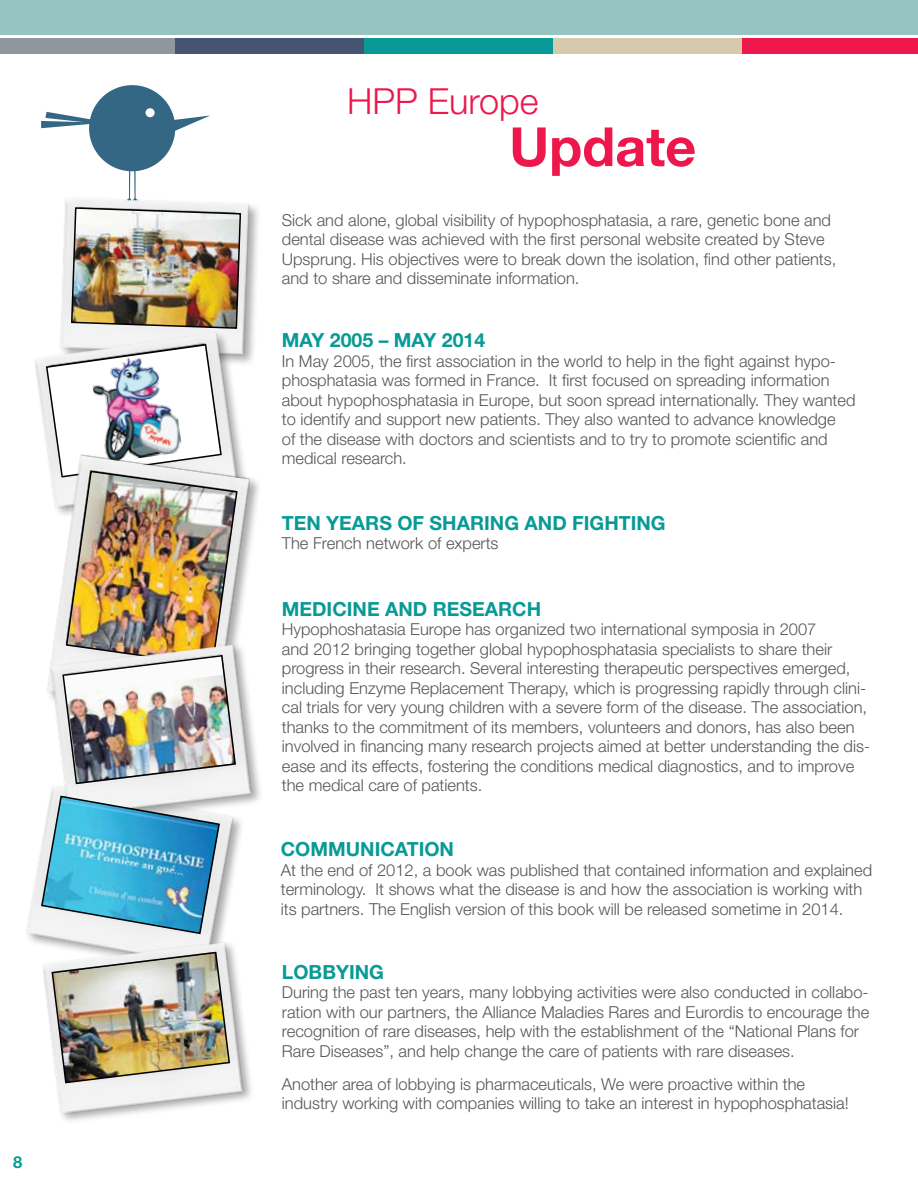
<style>
.page{position:relative;width:918px;height:1188px;background:#fff}
.page>*{position:absolute;margin:0;border:0;box-sizing:border-box;transform-origin:0 0}
.t1{font:700 54px "Helvetica Neue LT Std";color:#ed174c}
.t2{font:300 36px "Helvetica Neue LT Std";color:#ed174c}
.t3{font:700 19.5px "Helvetica Neue LT Std";color:#089a96}
.t4{font:300 16.5px/19.5px "Helvetica Neue LT Std";color:#585558}
.t5{font:700 16.5px "Helvetica Neue LT Std";color:#089a96}
</style>
<div class="page">
<div style="left:0;top:0;width:918px;height:35px;background:#97c3c2"></div>
<div style="left:742px;top:39px;width:176px;height:15px;background:#ed174c"></div>
<div style="left:554px;top:39px;width:188px;height:15px;background:#d7c9ab"></div>
<div style="left:364px;top:39px;width:190px;height:15px;background:#089a96"></div>
<div style="left:176px;top:39px;width:188px;height:15px;background:#465474"></div>
<div style="left:0;top:39px;width:176px;height:15px;background:#91969d"></div>
<img style="left:27px;top:831px;width:214px;height:96px">
<img style="left:26px;top:927px;width:226px;height:194px">
<img style="left:242px;top:203px;width:16px;height:114px">
<img style="left:51px;top:951px;width:180px;height:133px">
<img style="left:41px;top:85px;width:201px;height:232px">
<img style="left:34px;top:317px;width:221px;height:135px">
<img style="left:238px;top:452px;width:21px;height:177px">
<img style="left:50px;top:629px;width:210px;height:202px">
<img style="left:45px;top:343px;width:193px;height:442px">
<img style="left:40px;top:795px;width:181px;height:140px">
<p class="t5" style="left:13px;top:1152px;width:11px">8</p>
<h2 class="t2" style="left:347px;top:79px;width:193px">HPP Europe</h2>
<h1 class="t1" style="left:509px;top:113px;width:189px">Update</h1>
<p class="t4" style="left:282px;top:210px;width:556px">Sick and alone, global visibility of hypophosphatasia, a rare, genetic bone and dental disease was achieved with the first personal website created by Steve Upsprung. His objectives were to break down the isolation, find other patients, and to share and disseminate information.</p>
<p class="t3" style="left:282px;top:328px;width:205px">MAY 2005 – MAY 2014</p>
<p class="t4" style="left:282px;top:351px;width:575px">In May 2005, the first association in the world to help in the fight against hypo&shy;phosphatasia was formed in France. It first focused on spreading information about hypophosphatasia in Europe, but soon spread internationally. They wanted to identify and support new patients. They also wanted to advance knowledge<br>of the disease with doctors and scientists and to try to promote scientific and medical research.</p>
<p class="t3" style="left:282px;top:511px;width:385px">TEN YEARS OF SHARING AND FIGHTING</p>
<p class="t4" style="left:282px;top:534px;width:218px">The French network of experts</p>
<p class="t3" style="left:282px;top:597px;width:261px">MEDICINE AND RESEARCH</p>
<p class="t4" style="left:282px;top:619px;width:590px">Hypophoshatasia Europe has organized two international symposia in 2007<br>and 2012 bringing together global hypophosphatasia specialists to share their progress in their research. Several interesting therapeutic perspectives emerged, including Enzyme Replacement Therapy, which is progressing rapidly through clini&shy;cal trials for very young children with a severe form of the disease. The association, thanks to the commitment of its members, volunteers and donors, has also been involved in financing many research projects aimed at better understanding the dis&shy;ease and its effects, fostering the conditions medical diagnostics, and to improve the medical care of patients.</p>
<p class="t3" style="left:281px;top:837px;width:175px">COMMUNICATION</p>
<p class="t4" style="left:281px;top:860px;width:593px">At the end of 2012, a book was published that contained information and explained terminology. It shows what the disease is and how the association is working with its partners. The English version of this book will be released sometime in 2014.</p>
<p class="t3" style="left:282px;top:960px;width:104px">LOBBYING</p>
<p class="t4" style="left:282px;top:982px;width:589px">During the past ten years, many lobbying activities were also conducted in collabo&shy;ration with our partners, the Alliance Maladies Rares and Eurordis to encourage the recognition of rare diseases, help with the establishment of the “National Plans for Rare Diseases”, and help change the care of patients with rare diseases.</p>
<p class="t4" style="left:282px;top:1074px;width:568px">Another area of lobbying is pharmaceuticals, We were proactive within the industry working with companies willing to take an interest in hypophosphatasia!</p>
</div>
